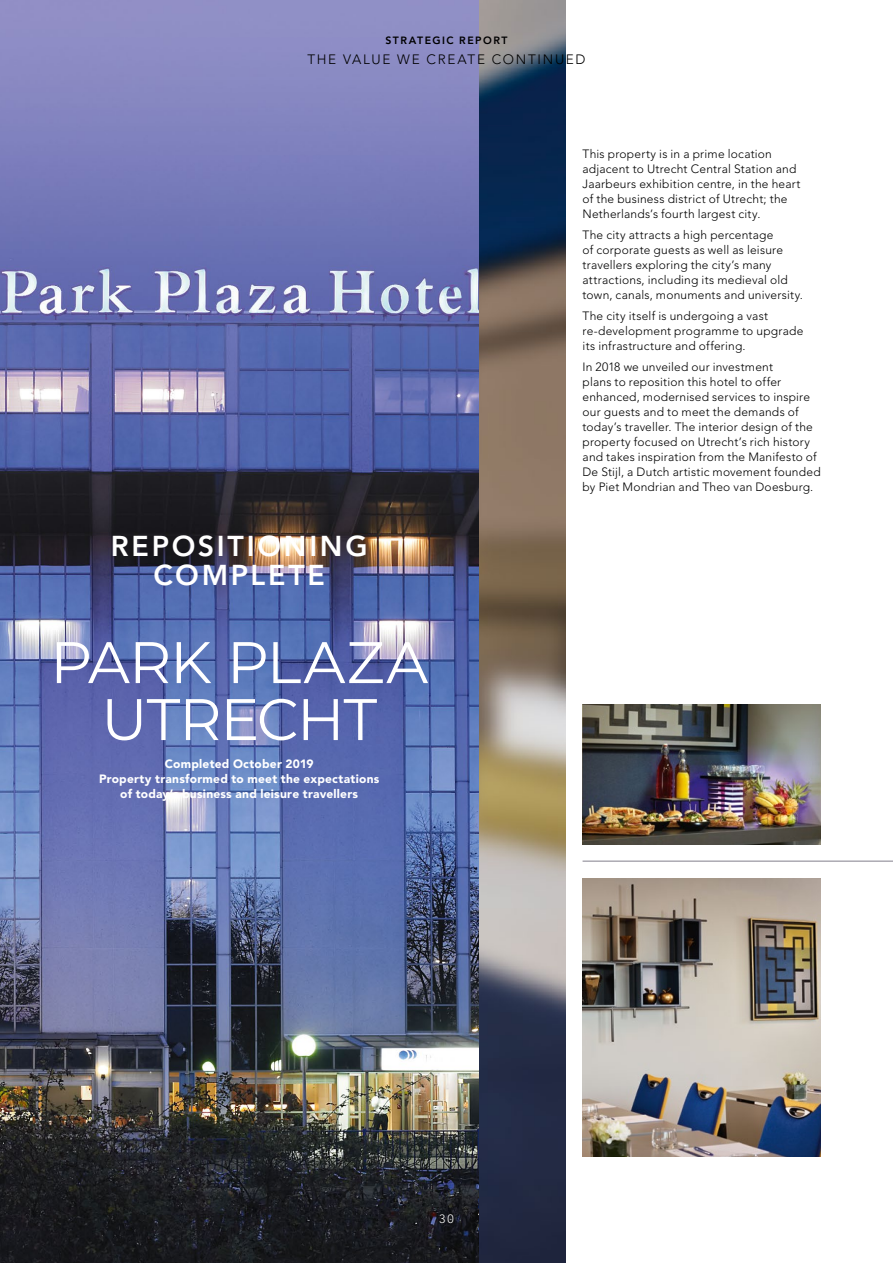
<style>
.page{position:relative;width:893px;height:1263px;background:#fff}
.page>*{position:absolute;margin:0;border:0;box-sizing:border-box;transform-origin:0 0}
.t1{font:58.5px/57px "Montserrat";letter-spacing:-.015em;color:#fff;text-align:center}
.t2{font:800 28.5px/28.5px "Avenir LT Std";letter-spacing:.095em;color:#fff;text-align:center}
.t3{font:300 13.5px "Avenir LT Std";letter-spacing:.13em;color:#000}
.t4{font:300 12px/15px "Avenir LT Std";letter-spacing:.015em;color:#000}
.t5{font:900 12px/15px "Avenir LT Std";letter-spacing:.02em;color:#fff;text-align:center}
.t6{font:300 12px "Avenir LT Std";color:#fff}
.t7{font:800 10.5px "Avenir LT Std";letter-spacing:.14em;color:#000}
</style>
<div class="page">
<img style="left:478px;top:0;width:88px;height:1263px">
<img style="left:0;top:0;width:478px;height:1263px">
<hr style="left:583px;top:861px;width:310px;height:1px;background:#827f8b">
<img style="left:583px;top:705px;width:238px;height:139px">
<img style="left:583px;top:878px;width:238px;height:279px">
<p class="t7" style="left:385px;top:34px;width:124px">STRATEGIC REPORT</p>
<p class="t3" style="left:307px;top:52px;width:280px">THE VALUE WE CREATE CONTINUED</p>
<h2 class="t2" style="left:111px;top:532px;width:258px">REPOSITIONING<br>COMPLETE</h2>
<h1 class="t1" style="left:50px;top:632px;width:379px">PARK PLAZA<br>UTRECHT</h1>
<p class="t5" style="left:99px;top:756px;width:282px">Completed October 2019<br>Property transformed to meet the expectations of today’s business and leisure travellers</p>
<p class="t4" style="left:583px;top:146px;width:219px">This property is in a prime location adjacent to Utrecht Central Station and Jaarbeurs exhibition centre, in the heart of the business district of Utrecht; the Netherlands’s fourth largest city.</p>
<p class="t4" style="left:583px;top:227px;width:222px">The city attracts a high percentage<br>of corporate guests as well as leisure travellers exploring the city’s many attractions, including its medieval old town, canals, monuments and university.</p>
<p class="t4" style="left:583px;top:308px;width:222px">The city itself is undergoing a vast re-development programme to upgrade its infrastructure and offering.</p>
<p class="t4" style="left:583px;top:359px;width:240px">In 2018 we unveiled our investment<br>plans to reposition this hotel to offer enhanced, modernised services to inspire our guests and to meet the demands of today’s traveller. The interior design of the property focused on Utrecht’s rich history and takes inspiration from the Manifesto of De Stijl, a Dutch artistic movement founded by Piet Mondrian and Theo van Doesburg.</p>
<p class="t6" style="left:439px;top:1212px;width:16px">30</p>
</div>
